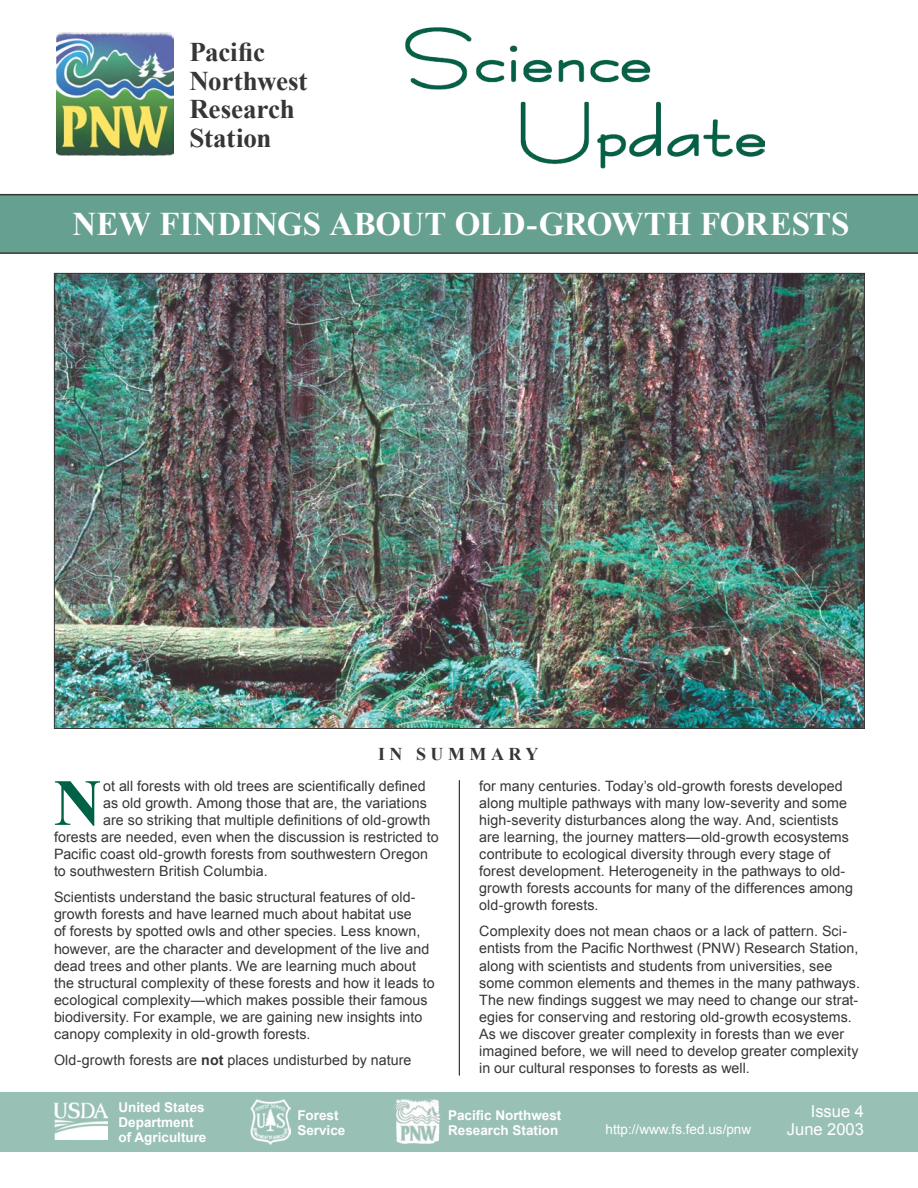
<style>
.page{position:relative;width:918px;height:1188px;background:#fff}
.page>*{position:absolute;margin:0;border:0;box-sizing:border-box;transform-origin:0 0}
.t1{font:700 65.85px "Times New Roman";color:#006146}
.t2{font:700 33px "Times New Roman";letter-spacing:-.005em;color:#fff}
.t3{font:700 27px/28.5px "Times New Roman";letter-spacing:-.005em;color:#373535}
.t4{font:700 18px "Times New Roman";letter-spacing:.25em;color:#373535}
.t5{font:16.5px/18px "Arial";color:#fff;text-align:right}
.t6{font:14.25px/17.1px "Arial";letter-spacing:.005em;color:#373535}
.t7{font:700 13.5px/15px "Arial";color:#fff}
.t8{font:13.5px "Arial";color:#fff}
.s1{font-weight:700}
</style>
<div class="page">
<img style="left:405px;top:27px;width:359px;height:142px">
<div style="left:0;top:1092px;width:918px;height:60px;background:#99c0b5"></div>
<div style="left:0;top:194px;width:918px;height:60px;background:#66a090"></div>
<img style="left:56px;top:275px;width:807px;height:452px">
<hr style="left:459px;top:780px;width:1px;height:295px;background:#373535">
<img style="left:54px;top:1102px;width:54px;height:37px">
<img style="left:404px;top:1099px;width:29px;height:3px">
<img style="left:56px;top:32px;width:117px;height:124px">
<img style="left:250px;top:1099px;width:40px;height:45px">
<h3 class="t3" style="left:189px;top:37px;width:120px">Pacific<br>Northwest<br>Research<br>Station</h3>
<h2 class="t2" style="left:72px;top:201px;width:779px">NEW FINDINGS ABOUT OLD-GROWTH FORESTS</h2>
<p class="t4" style="left:378px;top:741px;width:162px">IN SUMMARY</p>
<p class="t6" style="left:479px;top:777px;width:375px">for many centuries. Today’s old-growth forests developed along multiple pathways with many low-severity and some high-severity disturbances along the way. And, scientists are learning, the journey matters—old-growth ecosystems contribute to ecological diversity through every stage of forest development. Heterogeneity in the pathways to old&shy;growth forests accounts for many of the differences among old-growth forests.</p>
<p class="t6" style="left:479px;top:923px;width:382px">Complexity does not mean chaos or a lack of pattern. Sci&shy;entists from the Pacific Northwest (PNW) Research Station, along with scientists and students from universities, see some common elements and themes in the many pathways.<br>The new findings suggest we may need to change our strat&shy;egies for conserving and restoring old-growth ecosystems.<br>As we discover greater complexity in forests than we ever imagined before, we will need to develop greater complexity in our cultural responses to forests as well.</p>
<h1 class="t1" style="left:54px;top:757px;width:49px">N</h1>
<p class="t6" style="left:103px;top:777px;width:324px">ot all forests with old trees are scientifically defined</p>
<p class="t6" style="left:103px;top:794px;width:325px">as old growth. Among those that are, the variations</p>
<p class="t6" style="left:103px;top:811px;width:329px">are so striking that multiple definitions of old-growth</p>
<p class="t6" style="left:54px;top:828px;width:386px">forests are needed, even when the discussion is restricted to</p>
<p class="t6" style="left:54px;top:845px;width:376px">Pacific coast old-growth forests from southwestern Oregon</p>
<p class="t6" style="left:54px;top:863px;width:215px">to southwestern British Columbia.</p>
<p class="t6" style="left:54px;top:889px;width:382px">Scientists understand the basic structural features of old&shy;growth forests and have learned much about habitat use<br>of forests by spotted owls and other species. Less known, however, are the character and development of the live and dead trees and other plants. We are learning much about the structural complexity of these forests and how it leads to ecological complexity—which makes possible their famous biodiversity. For example, we are gaining new insights into canopy complexity in old-growth forests.</p>
<p class="t6" style="left:54px;top:1052px;width:359px">Old-growth forests are <span class="s1">not</span> places undisturbed by nature</p>
<p class="t7" style="left:118px;top:1100px;width:90px">United States<br>Department of Agriculture</p>
<p class="t7" style="left:448px;top:1107px;width:115px">Pacific Northwest<br>Research Station</p>
<p class="t7" style="left:297px;top:1108px;width:50px">Forest<br>Service</p>
<p class="t8" style="left:606px;top:1120px;width:147px">http://www.fs.fed.us/pnw</p>
<p class="t5" style="left:787px;top:1102px;width:79px">Issue 4<br>June 2003</p>
</div>
